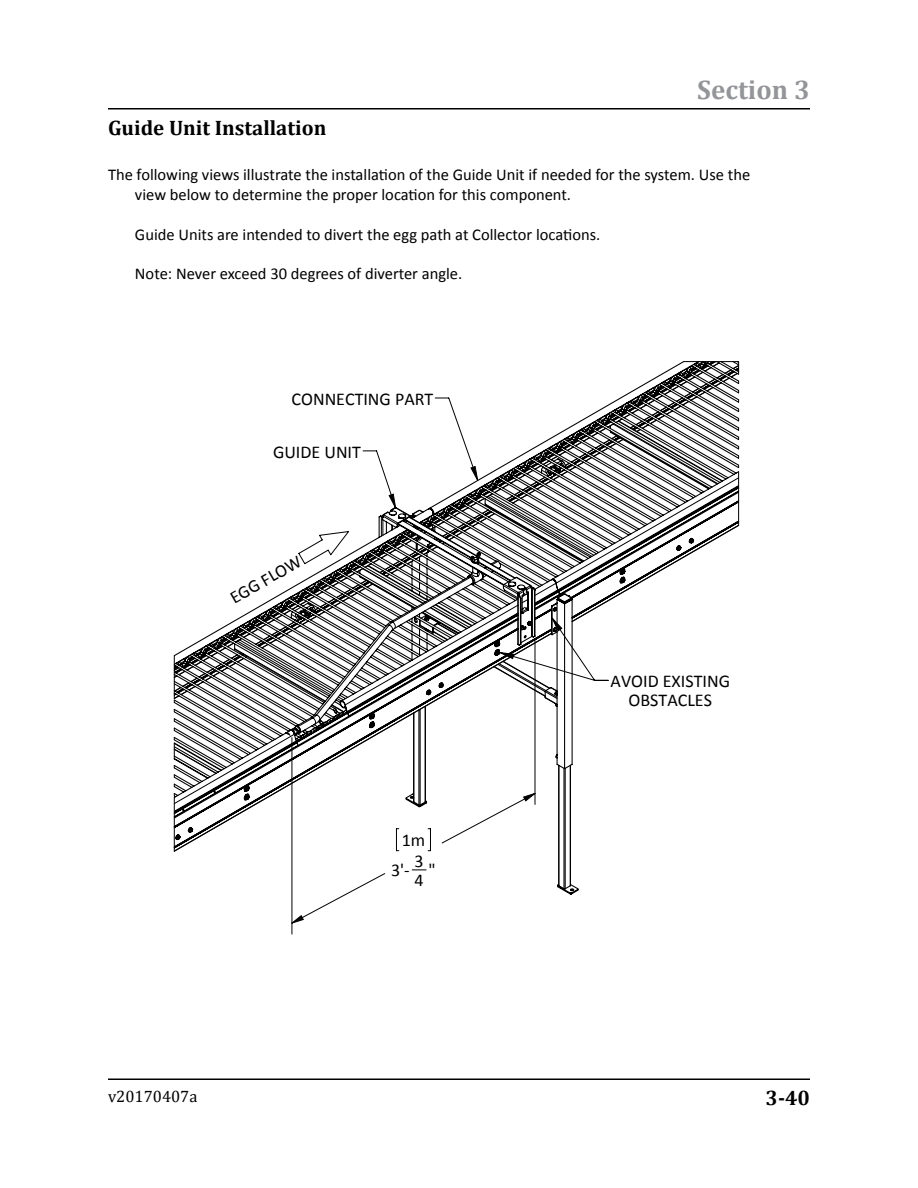
<style>
.page{position:relative;width:918px;height:1188px;background:#fff}
.page>*{position:absolute;margin:0;border:0;box-sizing:border-box;transform-origin:0 0}
.t1{font:700 27px "Cambria";color:#939598}
.t2{font:700 21px "Cambria";color:#000}
.t3{font:18px/29.7px "Calibri";color:#000}
.t4{font:16.5px/19.8px "Calibri";color:#000}
.t5{font:16.5px "Cambria";color:#000}
</style>
<div class="page">
<hr style="left:108px;top:108px;width:702px;height:2px;background:#000">
<hr style="left:108px;top:1078px;width:702px;height:2px;background:#000">
<svg style="left:291px;top:895px;width:55px;height:29px"></svg>
<svg style="left:173px;top:361px;width:567px;height:528px"></svg>
<h1 class="t1" style="left:697px;top:73px;width:114px">Section 3</h1>
<p class="t2" style="left:108px;top:115px;width:220px">Guide Unit Installation</p>
<p class="t4" style="left:135px;top:164px;width:617px;text-indent:-27px">The following views illustrate the installation of the Guide Unit if needed for the system. Use the view below to determine the proper location for this component.</p>
<p class="t4" style="left:135px;top:223px;width:467px">Guide Units are intended to divert the egg path at Collector locations.</p>
<p class="t4" style="left:135px;top:263px;width:329px">Note: Never exceed 30 degrees of diverter angle.</p>
<p class="t3" style="left:292px;top:384px;width:143px">CONNECTING PART</p>
<p class="t3" style="left:273px;top:437px;width:89px">GUIDE UNIT</p>
<p class="t3" style="left:224px;top:586px;width:81px;rotate:-30deg">EGG FLOW</p>
<p class="t5" style="left:108px;top:1086px;width:91px">v20170407a</p>
<p class="t3" style="left:391px;top:825px;width:36px;text-indent:11px">1m<br>3'-</p>
<p class="t3" style="left:415px;top:851px;width:11px;line-height:18.9px">3<br>4</p>
<p class="t3" style="left:429px;top:855px;width:9px">"</p>
<p class="t3" style="left:611px;top:672px;width:121px;line-height:18.3px;text-align:center">AVOID EXISTING<br>OBSTACLES</p>
<p class="t2" style="left:766px;top:1085px;width:46px">3-40</p>
</div>
